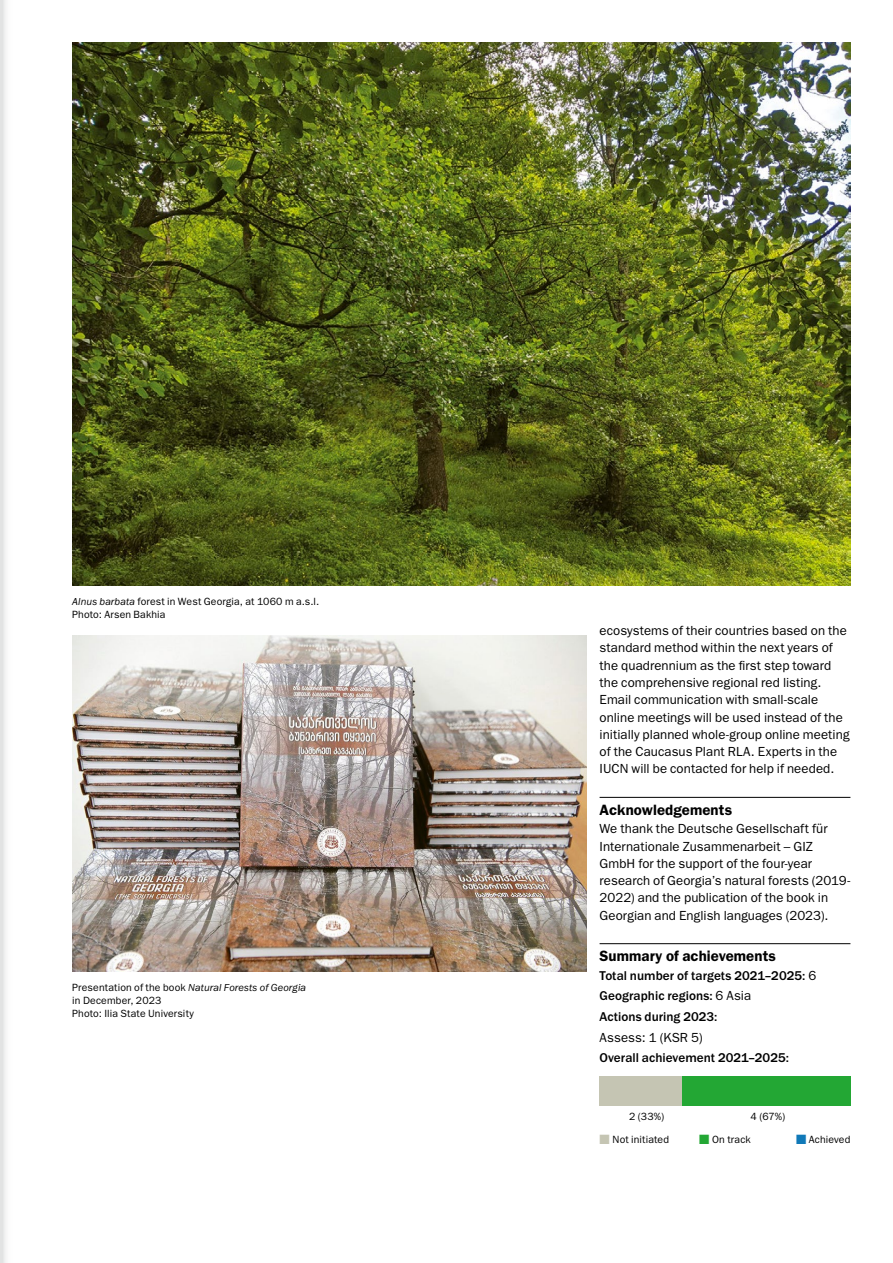
<style>
.page{position:relative;width:893px;height:1263px;background:#fff}
.page>*{position:absolute;margin:0;border:0;box-sizing:border-box;transform-origin:0 0}
.t1{font:600 15px "ITC Franklin Gothic Std";letter-spacing:.005em;color:#000}
.t2{font:13.2px/17.2px "ITC Franklin Gothic Std";letter-spacing:.005em;color:#000}
.t3{font:500 13.2px/20.7px "ITC Franklin Gothic Std";color:#000}
.t4{font:10.5px/12.8px "ITC Franklin Gothic Std";letter-spacing:.01em;color:#000}
.s1{font-style:italic}
.s2{font-weight:400}
.s3{color:#c5c5b3}
.s4{color:#23a734}
.s5{color:#1079b8}
</style>
<div class="page">
<svg style="left:0;top:0;width:6px;height:1263px"></svg>
<hr style="left:600px;top:797px;width:250px;height:1px;background:#000">
<hr style="left:600px;top:943px;width:250px;height:1px;background:#000">
<div style="left:623px;top:1076px;width:227px;height:30px;background:#23a734"></div>
<div style="left:599px;top:1076px;width:83px;height:30px;background:#c5c5b3"></div>
<img style="left:72px;top:43px;width:778px;height:542px">
<img style="left:72px;top:635px;width:515px;height:336px">
<p class="t4" style="left:72px;top:595px;width:248px"><span class="s1">Alnus barbata</span> forest in West Georgia, at 1060 m a.s.l.<br>Photo: Arsen Bakhia</p>
<p class="t4" style="left:72px;top:981px;width:235px">Presentation of the book <span class="s1">Natural Forests of Georgia </span>in December, 2023<br>Photo: Ilia State University</p>
<p class="t2" style="left:600px;top:622px;width:252px">ecosystems of their countries based on the standard method within the next years of the quadrennium as the first step toward the comprehensive regional red listing.<br>Email communication with small-scale online meetings will be used instead of the initially planned whole-group online meeting of the Caucasus Plant RLA. Experts in the IUCN will be contacted for help if needed.</p>
<p class="t1" style="left:600px;top:800px;width:134px">Acknowledgements</p>
<p class="t2" style="left:600px;top:820px;width:252px">We thank the Deutsche Gesellschaft für Internationale Zusammenarbeit – GIZ GmbH for the support of the four-year research of Georgia’s natural forests (2019- 2022) and the publication of the book in Georgian and English languages (2023).</p>
<p class="t1" style="left:600px;top:947px;width:178px">Summary of achievements</p>
<p class="t3" style="left:600px;top:965px;width:218px">Total number of targets 2021–2025: <span class="s2">6<br></span>Geographic regions: <span class="s2">6 Asia<br></span>Actions during 2023:</p>
<p class="t2" style="left:600px;top:1028px;width:105px">Assess: 1 (KSR 5)</p>
<p class="t3" style="left:600px;top:1048px;width:191px">Overall achievement 2021–2025:</p>
<p class="t4" style="left:629px;top:1110px;width:37px">2 (33%)</p>
<p class="t4" style="left:751px;top:1110px;width:36px">4 (67%)</p>
<p class="t4" style="left:599px;top:1133px;width:71px"><span class="s3">■</span> Not initiated</p>
<p class="t4" style="left:699px;top:1133px;width:53px"><span class="s4">■</span> On track</p>
<p class="t4" style="left:796px;top:1133px;width:56px"><span class="s5">■</span> Achieved</p>
</div>
